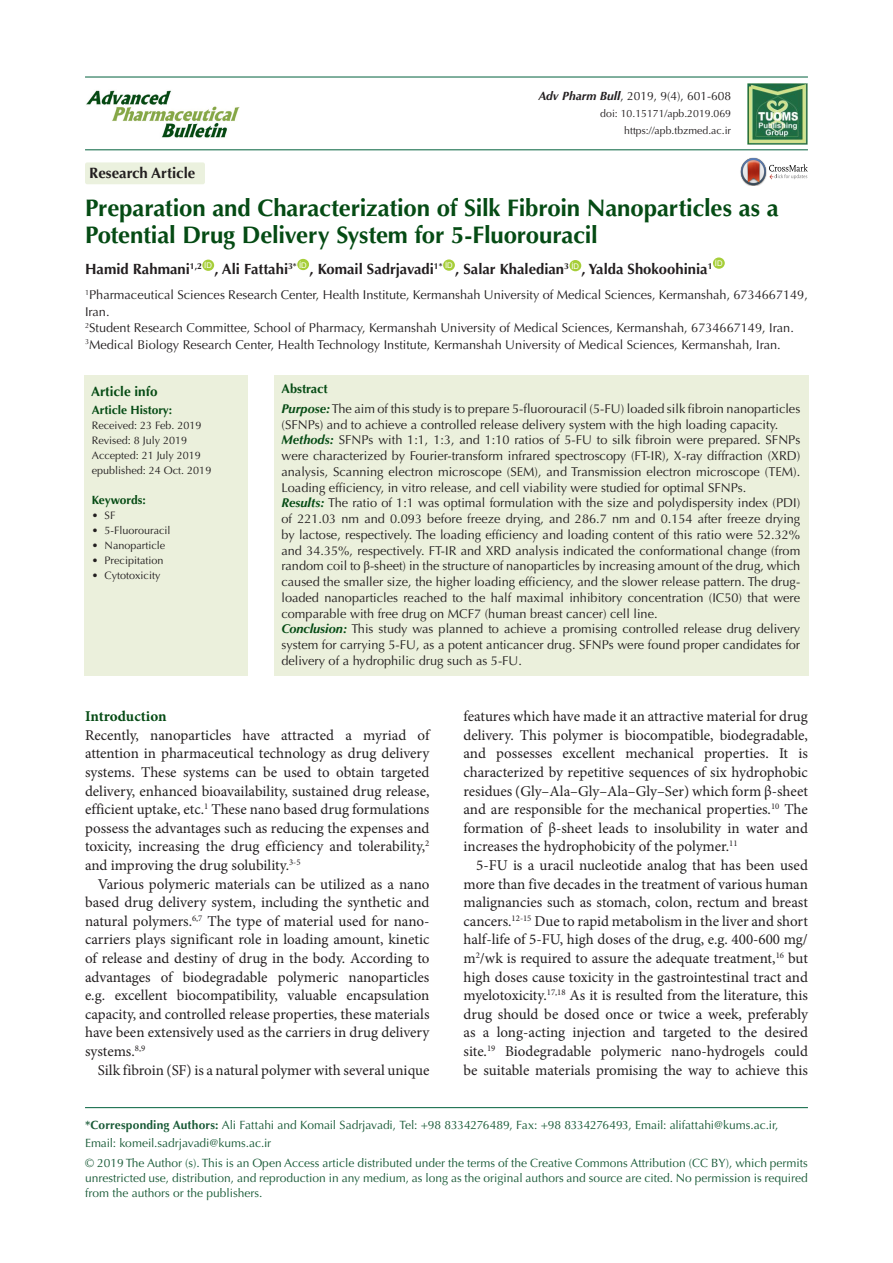
<style>
.page{position:relative;width:893px;height:1263px;background:#fff}
.page>*{position:absolute;margin:0;border:0;box-sizing:border-box;transform-origin:0 0}
.t1{font:700 24px/27px "Optima LT Std";letter-spacing:-.01em;color:#054b14}
.t2{font:15px/18.6px "Minion Pro";color:#231f20;text-align:justify}
.t3{font:700 15px "Optima LT Std";color:#231f20}
.t4{font:700 15px "Minion Pro";letter-spacing:-.005em;color:#054b14}
.t5{font:700 14.85px "Optima LT Std";color:#231f20}
.t6{font:700 13.5px "Optima LT Std";color:#054b14}
.t7{font:12.75px/15.8px "Optima LT Std";color:#231f20;text-align:justify}
.t8{font:700 12.75px "Optima LT Std";color:#054b14}
.corresponding{font:12px/15px "Optima LT Std";color:#195a37}
.t9{font:12px "Optima LT Std";color:#231f20}
.t10{font:700 12px "Optima LT Std";color:#054b14}
.t11{font:700 12px "Optima LT Std";letter-spacing:-.02em;color:#054b14}
.t12{font:10.8px "Optima LT Std";color:#231f20}
.t13{font:10.5px "Optima LT Std";color:#231f20}
.t14{font:7.8px "Arial";color:#fff}
.s1{font-weight:700;font-style:italic}
.s2{font-weight:700;font-style:italic;color:#054b14}
.s3{font-family:"Times New Roman"}
.s4{font-weight:700}
</style>
<div class="page">
<hr style="left:85px;top:149px;width:723px;height:1px;background:#1e7252">
<hr style="left:85px;top:76px;width:723px;height:2px;background:#1e7252">
<div style="left:202px;top:260px;width:12px;height:11px;background:#a6ce39;border-radius:50%"></div>
<div style="left:297px;top:259px;width:12px;height:11px;background:#a6ce39;border-radius:50%"></div>
<div style="left:443px;top:259px;width:12px;height:12px;background:#a6ce39;border-radius:50%"></div>
<div style="left:569px;top:260px;width:12px;height:11px;background:#a6ce39;border-radius:50%"></div>
<div style="left:713px;top:257px;width:12px;height:12px;background:#a6ce39;border-radius:50%"></div>
<div style="left:85px;top:162px;width:120px;height:22px;background:#ebf1de;border-radius:2px"></div>
<div style="left:84px;top:375px;width:163px;height:300px;background:#ebf0dc"></div>
<div style="left:274px;top:375px;width:535px;height:300px;background:#ebf0dc"></div>
<svg style="left:741px;top:158px;width:67px;height:27px"></svg>
<img style="left:748px;top:84px;width:60px;height:61px">
<hr style="left:85px;top:1107px;width:723px;height:1px;background:#1e7252">
<img style="left:86px;top:90px;width:154px;height:48px">
<p class="t3" style="left:89px;top:164px;width:108px">Research Article</p>
<p class="t9" style="left:538px;top:89px;width:194px"><span class="s1">Adv Pharm Bull</span>, 2019, 9(4), 601-608</p>
<p class="t13" style="left:600px;top:108px;width:132px">doi: 10.15171/apb.2019.069</p>
<p class="t13" style="left:624px;top:125px;width:108px">https://apb.tbzmed.ac.ir</p>
<p class="t1" style="left:85px;top:195px;width:695px">Preparation and Characterization of Silk Fibroin Nanoparticles as a<br>Potential Drug Delivery System for 5-Fluorouracil</p>
<p class="t5" style="left:85px;top:260px;width:118px">Hamid Rahmani<sup>1,2</sup></p>
<p class="t14" style="left:204px;top:260px;width:9px">ID</p>
<p class="t5" style="left:214px;top:260px;width:84px">, Ali Fattahi<sup>3*</sup></p>
<p class="t14" style="left:299px;top:259px;width:9px">ID</p>
<p class="t5" style="left:309px;top:260px;width:135px">, Komail Sadrjavadi<sup>1*</sup></p>
<p class="t14" style="left:445px;top:260px;width:9px">ID</p>
<p class="t5" style="left:455px;top:260px;width:115px">, Salar Khaledian<sup>3</sup></p>
<p class="t14" style="left:571px;top:261px;width:9px">ID</p>
<p class="t5" style="left:582px;top:260px;width:132px">, Yalda Shokoohinia<sup>1</sup></p>
<p class="t14" style="left:715px;top:258px;width:9px">ID</p>
<p class="t7" style="left:85px;top:287px;width:724px;line-height:16.5px"><sup>1</sup>Pharmaceutical Sciences Research Center, Health Institute, Kermanshah University of Medical Sciences, Kermanshah, 6734667149,<br>Iran.</p>
<p class="t7" style="left:85px;top:320px;width:710px"><sup>2</sup>Student Research Committee, School of Pharmacy, Kermanshah University of Medical Sciences, Kermanshah, 6734667149, Iran.</p>
<p class="t7" style="left:85px;top:337px;width:697px"><sup>3</sup>Medical Biology Research Center, Health Technology Institute, Kermanshah University of Medical Sciences, Kermanshah, Iran.</p>
<p class="t6" style="left:91px;top:383px;width:68px">Article info</p>
<p class="t10" style="left:92px;top:403px;width:82px">Article History:</p>
<p class="t12" style="left:92px;top:419px;width:111px">Received: 23 Feb. 2019</p>
<p class="t12" style="left:92px;top:434px;width:97px">Revised: 8 July 2019</p>
<p class="t12" style="left:92px;top:449px;width:111px">Accepted: 21 July 2019</p>
<p class="t12" style="left:92px;top:464px;width:121px">epublished: 24 Oct. 2019</p>
<p class="t11" style="left:92px;top:493px;width:55px">Keywords:</p>
<p class="t12" style="left:92px;top:509px;width:25px">• SF</p>
<p class="t12" style="left:92px;top:524px;width:80px">• 5-Fluorouracil</p>
<p class="t12" style="left:92px;top:539px;width:75px">• Nanoparticle</p>
<p class="t12" style="left:92px;top:554px;width:73px">• Precipitation</p>
<p class="t12" style="left:92px;top:569px;width:70px">• Cytotoxicity</p>
<p class="t8" style="left:281px;top:381px;width:48px">Abstract</p>
<p class="t7" style="left:281px;top:401px;width:520px"><span class="s2">Purpose:</span> The aim of this study is to prepare 5-fluorouracil (5-FU) loaded silk fibroin nanoparticles (SFNPs) and to achieve a controlled release delivery system with the high loading capacity.</p>
<p class="t7" style="left:281px;top:432px;width:520px"><span class="s2">Methods:</span> SFNPs with 1:1, 1:3, and 1:10 ratios of 5-FU to silk fibroin were prepared. SFNPs were characterized by Fourier-transform infrared spectroscopy (FT-IR), X-ray diffraction (XRD) analysis, Scanning electron microscope (SEM), and Transmission electron microscope (TEM).<br>Loading efficiency, in vitro release, and cell viability were studied for optimal SFNPs.</p>
<p class="t7" style="left:281px;top:495px;width:520px"><span class="s2">Results:</span> The ratio of 1:1 was optimal formulation with the size and polydispersity index (PDI) of 221.03 nm and 0.093 before freeze drying, and 286.7 nm and 0.154 after freeze drying by lactose, respectively. The loading efficiency and loading content of this ratio were 52.32% and 34.35%, respectively. FT-IR and XRD analysis indicated the conformational change (from random coil to <span class="s3">β</span>-sheet) in the structure of nanoparticles by increasing amount of the drug, which caused the smaller size, the higher loading efficiency, and the slower release pattern. The drug&shy;loaded nanoparticles reached to the half maximal inhibitory concentration (IC50) that were comparable with free drug on MCF7 (human breast cancer) cell line.</p>
<p class="t7" style="left:281px;top:621px;width:520px"><span class="s2">Conclusion:</span> This study was planned to achieve a promising controlled release drug delivery system for carrying 5-FU, as a potent anticancer drug. SFNPs were found proper candidates for delivery of a hydrophilic drug such as 5-FU.</p>
<p class="t4" style="left:85px;top:706px;width:83px">Introduction</p>
<p class="t2" style="left:85px;top:726px;width:346px">Recently, nanoparticles have attracted a myriad of attention in pharmaceutical technology as drug delivery systems. These systems can be used to obtain targeted delivery, enhanced bioavailability, sustained drug release, efficient uptake, etc.<sup>1</sup> These nano based drug formulations possess the advantages such as reducing the expenses and toxicity, increasing the drug efficiency and tolerability,<sup>2 </sup>and improving the drug solubility.<sup>3-5</sup></p>
<p class="t2" style="left:85px;top:875px;width:346px;text-indent:13px">Various polymeric materials can be utilized as a nano based drug delivery system, including the synthetic and natural polymers.<sup>6,7</sup> The type of material used for nano&shy;carriers plays significant role in loading amount, kinetic of release and destiny of drug in the body. According to advantages of biodegradable polymeric nanoparticles e.g. excellent biocompatibility, valuable encapsulation capacity, and controlled release properties, these materials have been extensively used as the carriers in drug delivery systems.<sup>8,9</sup></p>
<p class="t2" style="left:98px;top:1061px;width:333px">Silk fibroin (SF) is a natural polymer with several unique</p>
<p class="t2" style="left:463px;top:707px;width:346px">features which have made it an attractive material for drug delivery. This polymer is biocompatible, biodegradable, and possesses excellent mechanical properties. It is characterized by repetitive sequences of six hydrophobic residues (Gly–Ala–Gly–Ala–Gly–Ser) which form β-sheet and are responsible for the mechanical properties.<sup>10</sup> The formation of β-sheet leads to insolubility in water and increases the hydrophobicity of the polymer.<sup>11</sup></p>
<p class="t2" style="left:463px;top:856px;width:346px;text-indent:13px">5-FU is a uracil nucleotide analog that has been used more than five decades in the treatment of various human malignancies such as stomach, colon, rectum and breast cancers.<sup>12-15</sup> Due to rapid metabolism in the liver and short half-life of 5-FU, high doses of the drug, e.g. 400-600 mg/ m<sup>2</sup>/wk is required to assure the adequate treatment,<sup>16</sup> but high doses cause toxicity in the gastrointestinal tract and myelotoxicity.<sup>17,18</sup> As it is resulted from the literature, this drug should be dosed once or twice a week, preferably as a long-acting injection and targeted to the desired site.<sup>19</sup> Biodegradable polymeric nano-hydrogels could be suitable materials promising the way to achieve this</p>
<p class="corresponding" style="left:85px;top:1116px;width:695px;line-height:18px"><span class="s4">*Corresponding Authors:</span> Ali Fattahi and Komail Sadrjavadi, Tel: +98 8334276489, Fax: +98 8334276493, Email: alifattahi@kums.ac.ir,<br>Email: komeil.sadrjavadi@kums.ac.ir</p>
<p class="corresponding" style="left:85px;top:1155px;width:724px;text-align:justify">© 2019 The Author (s). This is an Open Access article distributed under the terms of the Creative Commons Attribution (CC BY), which permits unrestricted use, distribution, and reproduction in any medium, as long as the original authors and source are cited. No permission is required from the authors or the publishers.</p>
</div>
